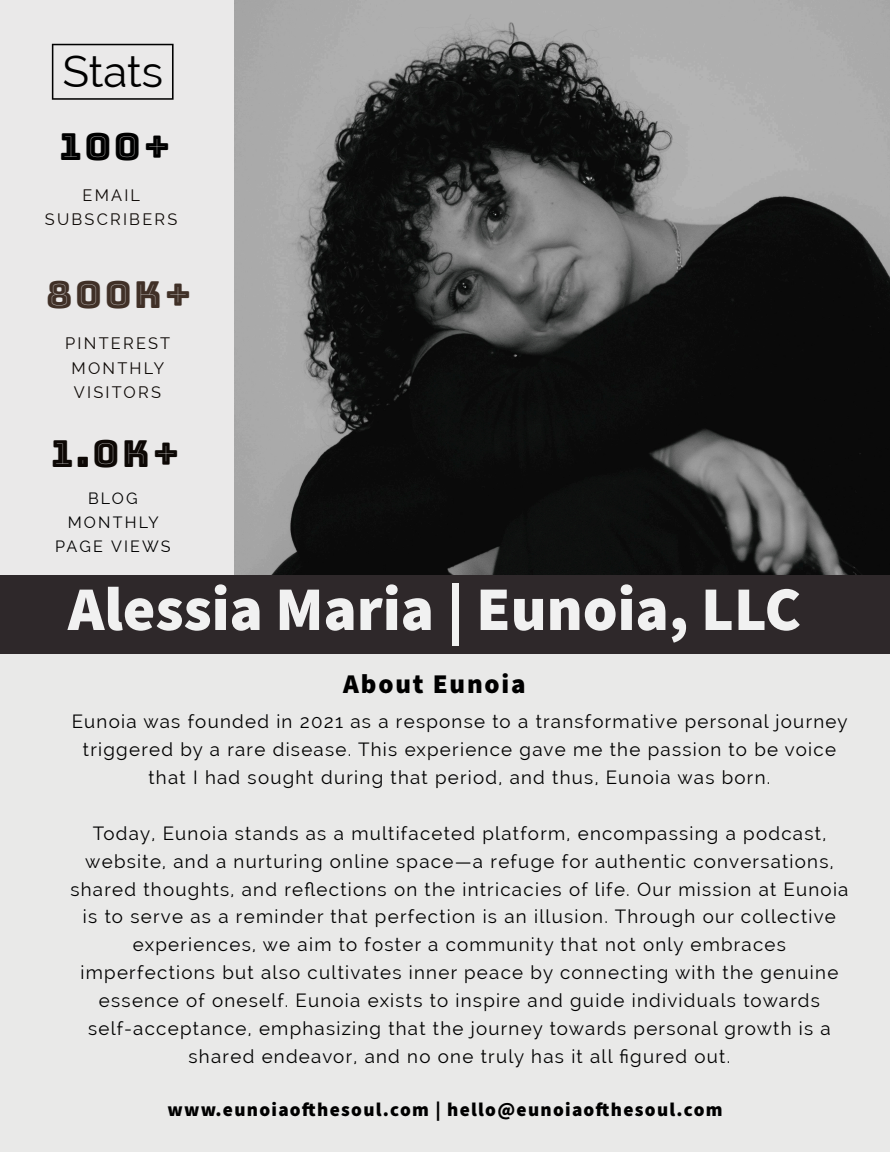
<style>
.page{position:relative;width:890px;height:1152px;background:#fff}
.page>*{position:absolute;margin:0;border:0;box-sizing:border-box;transform-origin:0 0}
.t1{font:900 62px "Source Sans Pro";color:#f1f1f1}
.t2{font:43.6px "Raleway";letter-spacing:-.005em;color:#000}
.t3{font:37.2px "Bungee Inline";color:#403027}
.t4{font:37.2px "Bungee Inline";color:#0d0805}
.t5{font:37.2px "Bungee Inline";color:#000}
.t6{font:900 27.2px "Source Sans Pro";letter-spacing:.065em;color:#000}
.t7{font:900 19.2px "Source Sans Pro";letter-spacing:.065em;color:#000}
.t8{font:18.8px/28px "Raleway";letter-spacing:.065em;color:#000;text-align:center}
.t9{font:16.4px/24.4px "Raleway";letter-spacing:.135em;color:#0d0805;text-align:center}
.t10{font:16px/24px "Raleway";letter-spacing:.135em;color:#000;text-align:center}
</style>
<div class="page">
<div style="left:0;top:653px;width:890px;height:499px;background:#e9e9e8"></div>
<div style="left:0;top:0;width:233px;height:653px;background:#eae9e9"></div>
<img style="left:234px;top:0;width:656px;height:575px">
<div style="left:0;top:575px;width:890px;height:79px;background:#2e282a"></div>
<svg style="left:52px;top:44px;width:122px;height:56px"></svg>
<h2 class="t2" style="left:63px;top:46px;width:102px">Stats</h2>
<h3 class="t5" style="left:60px;top:125px;width:113px">100+</h3>
<p class="t9" style="left:45px;top:183px;width:134px">EMAIL<br>SUBSCRIBERS</p>
<h3 class="t3" style="left:46px;top:273px;width:147px">800K+</h3>
<p class="t9" style="left:65px;top:331px;width:106px">PINTEREST<br>MONTHLY<br>VISITORS</p>
<h3 class="t4" style="left:51px;top:433px;width:130px">1.0k+</h3>
<p class="t10" style="left:55px;top:487px;width:117px">BLOG<br>MONTHLY<br>PAGE VIEWS</p>
<h1 class="t1" style="left:68px;top:567px;width:734px">Alessia Maria | Eunoia, LLC</h1>
<h3 class="t6" style="left:343px;top:665px;width:184px">About Eunoia</h3>
<p class="t8" style="left:72px;top:708px;width:777px">Eunoia was founded in 2021 as a response to a transformative personal journey triggered by a rare disease. This experience gave me the passion to be voice that I had sought during that period, and thus, Eunoia was born.</p>
<p class="t8" style="left:70px;top:819px;width:780px">Today, Eunoia stands as a multifaceted platform, encompassing a podcast, website, and a nurturing online space—a refuge for authentic conversations, shared thoughts, and reflections on the intricacies of life. Our mission at Eunoia is to serve as a reminder that perfection is an illusion. Through our collective experiences, we aim to foster a community that not only embraces imperfections but also cultivates inner peace by connecting with the genuine essence of oneself. Eunoia exists to inspire and guide individuals towards self-acceptance, emphasizing that the journey towards personal growth is a shared endeavor, and no one truly has it all figured out.</p>
<p class="t7" style="left:167px;top:1097px;width:557px">www.eunoiaofthesoul.com | hello@eunoiaofthesoul.com</p>
</div>
